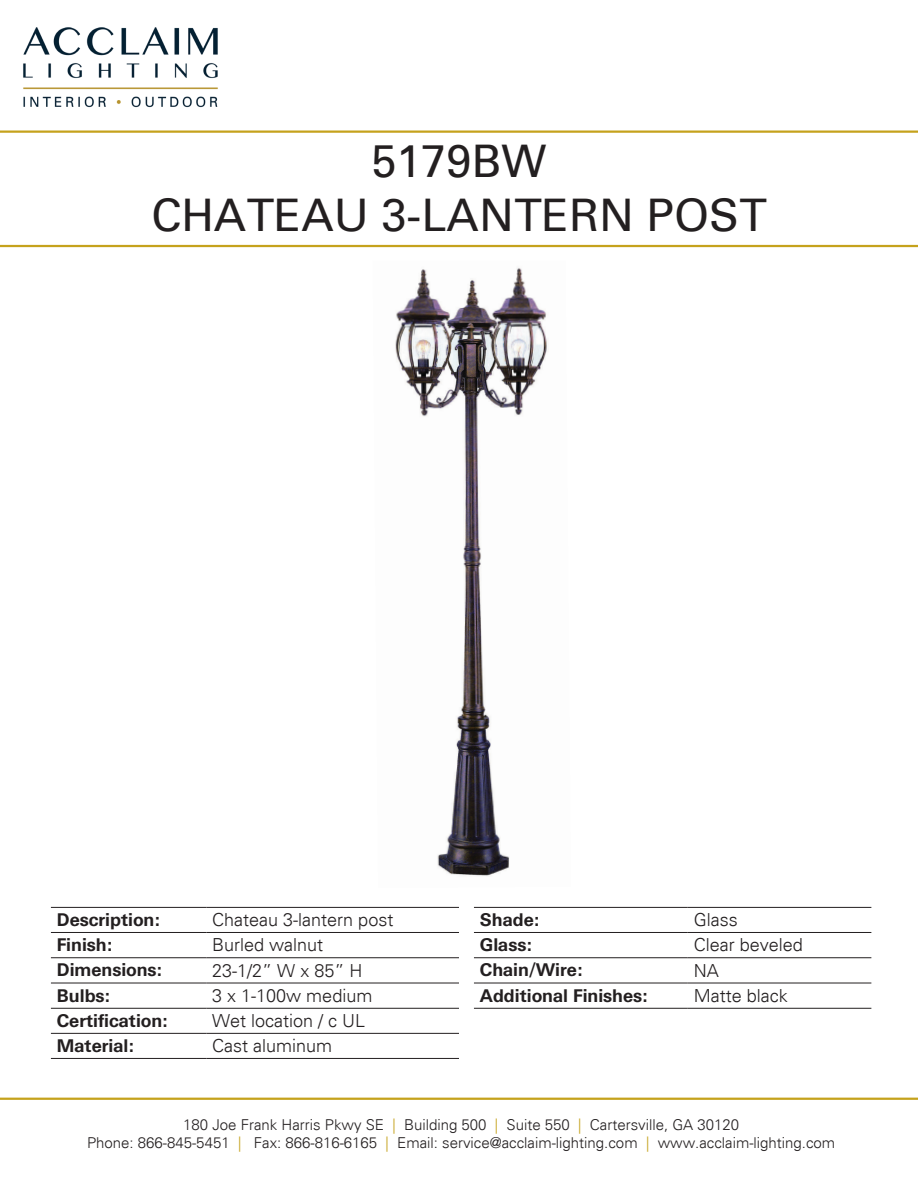
<style>
.page{position:relative;width:918px;height:1188px;background:#fff}
.page>*{position:absolute;margin:0;border:0;box-sizing:border-box;transform-origin:0 0}
.t1{font:45px "Univers";color:#231f20}
.t2{font:300 18px "Univers";color:#231f20}
.t3{font:700 18px "Univers BQ";color:#231f20}
.t4{font:300 15px "Univers";color:#231f20}
.s1{color:#c5a21c}
</style>
<div class="page">
<hr style="left:0;top:130px;width:918px;height:3px;background:#c5a21c">
<hr style="left:0;top:245px;width:918px;height:2px;background:#c5a21c">
<hr style="left:0;top:1098px;width:918px;height:2px;background:#c5a21c">
<hr style="left:51px;top:907px;width:155px;height:1px;background:#231f20">
<hr style="left:206px;top:907px;width:253px;height:1px;background:#231f20">
<hr style="left:51px;top:932px;width:155px;height:1px;background:#231f20">
<hr style="left:206px;top:932px;width:253px;height:1px;background:#231f20">
<hr style="left:51px;top:957px;width:155px;height:1px;background:#231f20">
<hr style="left:206px;top:957px;width:253px;height:1px;background:#231f20">
<hr style="left:51px;top:983px;width:155px;height:1px;background:#231f20">
<hr style="left:206px;top:983px;width:253px;height:1px;background:#231f20">
<hr style="left:51px;top:1008px;width:155px;height:1px;background:#231f20">
<hr style="left:206px;top:1008px;width:253px;height:1px;background:#231f20">
<hr style="left:51px;top:1033px;width:155px;height:1px;background:#231f20">
<hr style="left:206px;top:1033px;width:253px;height:1px;background:#231f20">
<hr style="left:51px;top:1058px;width:155px;height:1px;background:#231f20">
<hr style="left:206px;top:1058px;width:253px;height:1px;background:#231f20">
<hr style="left:474px;top:907px;width:214px;height:1px;background:#231f20">
<hr style="left:688px;top:907px;width:183px;height:1px;background:#231f20">
<hr style="left:474px;top:932px;width:214px;height:1px;background:#231f20">
<hr style="left:688px;top:932px;width:183px;height:1px;background:#231f20">
<hr style="left:474px;top:957px;width:214px;height:1px;background:#231f20">
<hr style="left:688px;top:957px;width:183px;height:1px;background:#231f20">
<hr style="left:474px;top:983px;width:214px;height:1px;background:#231f20">
<hr style="left:688px;top:983px;width:183px;height:1px;background:#231f20">
<hr style="left:474px;top:1008px;width:214px;height:1px;background:#231f20">
<hr style="left:688px;top:1008px;width:183px;height:1px;background:#231f20">
<img style="left:395px;top:267px;width:152px;height:609px">
<img style="left:23px;top:27px;width:195px;height:81px">
<p class="t1" style="left:371px;top:134px;width:177px">5179BW</p>
<p class="t1" style="left:151px;top:188px;width:617px">CHATEAU 3-LANTERN POST</p>
<p class="t3" style="left:57px;top:910px;width:104px">Description:</p>
<p class="t2" style="left:212px;top:909px;width:183px">Chateau 3-lantern post</p>
<p class="t3" style="left:57px;top:935px;width:57px">Finish:</p>
<p class="t2" style="left:212px;top:934px;width:113px">Burled walnut</p>
<p class="t3" style="left:57px;top:960px;width:106px">Dimensions:</p>
<p class="t2" style="left:212px;top:960px;width:152px">23-1/2” W x 85” H</p>
<p class="t3" style="left:57px;top:985px;width:54px">Bulbs:</p>
<p class="t2" style="left:212px;top:985px;width:162px">3 x 1-100w medium</p>
<p class="t3" style="left:57px;top:1010px;width:112px">Certification:</p>
<p class="t2" style="left:212px;top:1010px;width:155px">Wet location / c UL</p>
<p class="t3" style="left:57px;top:1035px;width:78px">Material:</p>
<p class="t2" style="left:212px;top:1035px;width:122px">Cast aluminum</p>
<p class="t3" style="left:480px;top:910px;width:61px">Shade:</p>
<p class="t2" style="left:694px;top:909px;width:45px">Glass</p>
<p class="t3" style="left:480px;top:935px;width:53px">Glass:</p>
<p class="t2" style="left:694px;top:934px;width:111px">Clear beveled</p>
<p class="t3" style="left:480px;top:960px;width:104px">Chain/Wire:</p>
<p class="t2" style="left:694px;top:960px;width:27px">NA</p>
<p class="t3" style="left:480px;top:985px;width:169px">Additional Finishes:</p>
<p class="t2" style="left:694px;top:985px;width:95px">Matte black</p>
<p class="t4" style="left:183px;top:1115px;width:558px">180 Joe Frank Harris Pkwy SE <span class="s1">|</span> Building 500 <span class="s1">|</span> Suite 550 <span class="s1">|</span> Cartersville, GA 30120</p>
<p class="t4" style="left:87px;top:1133px;width:750px">Phone: 866-845-5451 <span class="s1">|</span> Fax: 866-816-6165 <span class="s1">|</span> Email: service@acclaim-lighting.com <span class="s1">|</span> www.acclaim-lighting.com</p>
</div>
